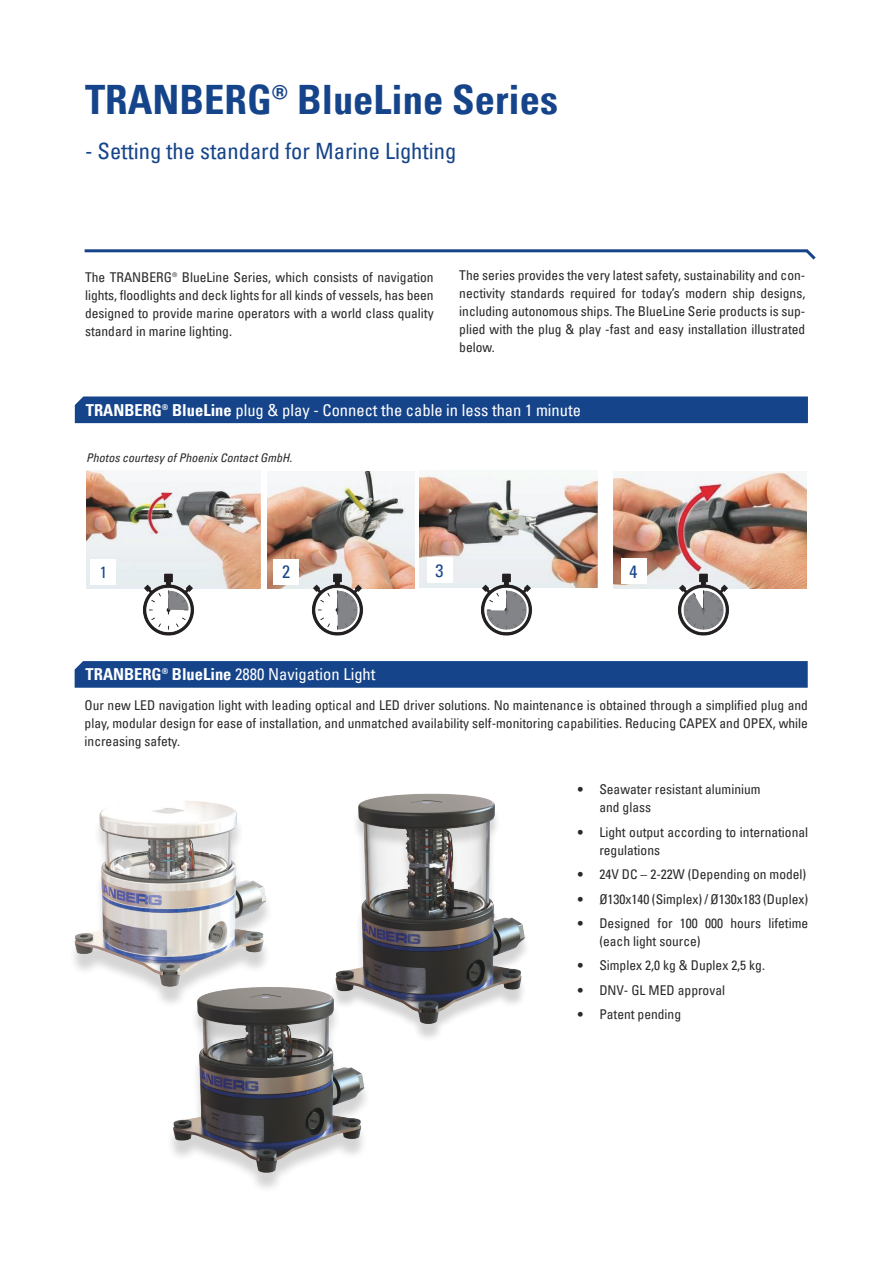
<style>
.page{position:relative;width:893px;height:1263px;background:#fff}
.page>*{position:absolute;margin:0;border:0;box-sizing:border-box;transform-origin:0 0}
.t1{font:700 condensed 40.5px "Univers LT Pro";color:#16448a}
.t2{font:condensed 22.5px "Univers LT Pro";color:#16448a}
.t3{font:condensed 18px "Univers LT Pro";color:#16448a}
.t4{font:condensed 16.5px "Univers LT Pro";color:#fff}
.t5{font:condensed 16.5px "Univers LT Pro";color:#16448a}
.t6{font:condensed 13.5px/18px "Univers LT Pro";color:#2b292a;text-align:justify}
.t7{font:italic condensed 12px "Univers LT Pro";color:#2b292a}
.s1{font-weight:700}
</style>
<div class="page">
<hr style="left:85px;top:249px;width:722px;height:3px;background:#16448a">
<svg style="left:802px;top:249px;width:14px;height:11px"></svg>
<svg style="left:75px;top:661px;width:733px;height:27px;background:#19468b"></svg>
<img style="left:74px;top:801px;width:194px;height:170px">
<img style="left:112px;top:947px;width:254px;height:241px">
<div style="left:329px;top:799px;width:202px;height:243px;background:#2b292a;opacity:.2"></div>
<img style="left:315px;top:793px;width:216px;height:233px">
<div style="left:75px;top:396px;width:733px;height:27px;background:#16448a"></div>
<img style="left:86px;top:471px;width:175px;height:118px">
<div style="left:91px;top:559px;width:25px;height:25px;background:#fff"></div>
<img style="left:267px;top:472px;width:148px;height:117px">
<div style="left:273px;top:559px;width:26px;height:25px;background:#fff"></div>
<img style="left:419px;top:471px;width:179px;height:116px">
<div style="left:427px;top:557px;width:25px;height:26px;background:#fff"></div>
<img style="left:614px;top:472px;width:193px;height:116px">
<div style="left:621px;top:559px;width:25px;height:25px;background:#fff"></div>
<img style="left:129px;top:564px;width:81px;height:72px">
<img style="left:298px;top:564px;width:81px;height:72px">
<img style="left:467px;top:564px;width:81px;height:72px">
<img style="left:664px;top:564px;width:81px;height:72px">
<h1 class="t1" style="left:85px;top:83px;width:474px">TRANBERG® BlueLine Series</h1>
<h2 class="t2" style="left:85px;top:143px;width:373px">- Setting the standard for Marine Lighting</h2>
<p class="t6" style="left:85px;top:269px;width:350px">The TRANBERG® BlueLine Series, which consists of navigation lights, floodlights and deck lights for all kinds of vessels, has been designed to provide marine operators with a world class quality standard in marine lighting.</p>
<p class="t6" style="left:459px;top:266px;width:348px">The series provides the very latest safety, sustainability and con&shy;nectivity standards required for today’s modern ship designs, including autonomous ships. The BlueLine Serie products is sup&shy;plied with the plug &amp; play -fast and easy installation illustrated below.</p>
<p class="t4" style="left:86px;top:399px;width:497px"><span class="s1">TRANBERG® BlueLine</span> plug &amp; play - Connect the cable in less than 1 minute</p>
<p class="t7" style="left:86px;top:453px;width:207px">Photos courtesy of Phoenix Contact GmbH.</p>
<p class="t5" style="left:100px;top:565px;width:9px">1</p>
<h3 class="t3" style="left:282px;top:565px;width:9px">2</h3>
<h3 class="t3" style="left:436px;top:563px;width:9px">3</h3>
<h3 class="t3" style="left:630px;top:565px;width:9px">4</h3>
<p class="t4" style="left:86px;top:664px;width:291px"><span class="s1">TRANBERG® BlueLine</span> 2880 Navigation Light</p>
<p class="t6" style="left:85px;top:696px;width:725px">Our new LED navigation light with leading optical and LED driver solutions. No maintenance is obtained through a simplified plug and play, modular design for ease of installation, and unmatched availability self-monitoring capabilities. Reducing CAPEX and OPEX, while increasing safety.</p>
<p class="t6" style="left:599px;top:782px;width:163px;text-indent:-21px">• Seawater resistant aluminium and glass</p>
<p class="t6" style="left:599px;top:824px;width:210px;text-indent:-21px">• Light output according to international regulations</p>
<p class="t6" style="left:578px;top:866px;width:230px">• 24V DC – 2-22W (Depending on model)</p>
<p class="t6" style="left:578px;top:891px;width:232px">• Ø130x140 (Simplex) / Ø130x183 (Duplex)</p>
<p class="t6" style="left:599px;top:915px;width:210px;text-indent:-21px">• Designed for 100 000 hours lifetime (each light source)</p>
<p class="t6" style="left:578px;top:957px;width:188px">• Simplex 2,0 kg &amp; Duplex 2,5 kg.</p>
<p class="t6" style="left:578px;top:982px;width:148px">• DNV- GL MED approval</p>
<p class="t6" style="left:578px;top:1006px;width:105px">• Patent pending</p>
</div>
